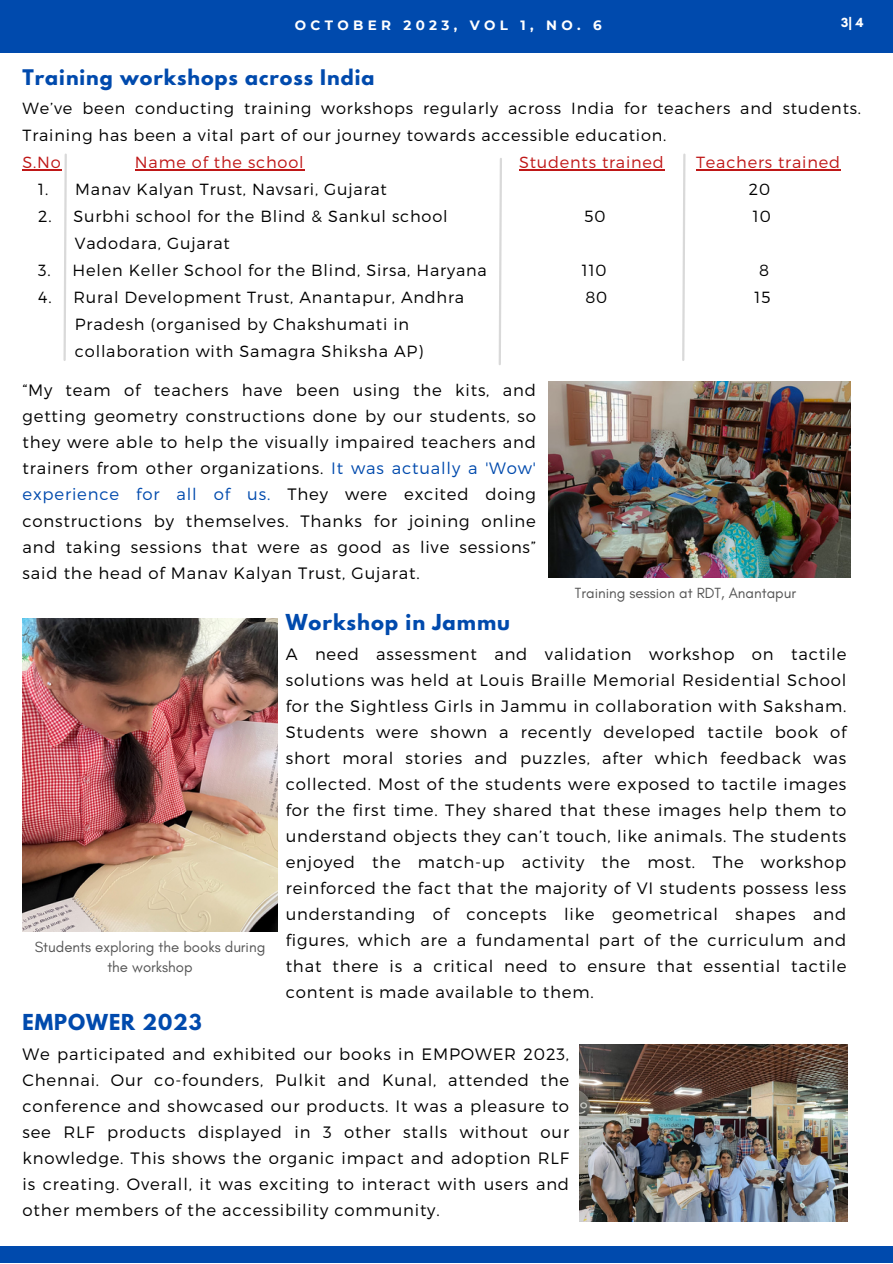
<style>
.page{position:relative;width:893px;height:1264px;background:#fff}
.page>*{position:absolute;margin:0;border:0;box-sizing:border-box;transform-origin:0 0}
.t1{font:700 19.5px "League Spartan";letter-spacing:.05em;color:#004aad}
.t2{font:700 19.05px "League Spartan";letter-spacing:.05em;color:#004aad}
.t3{font:300 16.5px/26px "Montserrat";letter-spacing:.05em;color:#000;text-align:justify}
.t4{font:300 16.2px/27px "Montserrat";letter-spacing:.05em;color:#000}
.t5{font:300 16.2px "Montserrat";letter-spacing:.05em;color:#bf1717}
.t6{font:15px/20.2px "Glacial Indifference";color:#545454;text-align:center}
.t7{font:700 13.5px "Montserrat";letter-spacing:.32em;color:#fff}
.t8{font:700 13.5px "Glacial Indifference";color:#fff}
.s1{color:#004aad}
</style>
<div class="page">
<div style="left:0;top:1246px;width:892px;height:16px;background:#004aad"></div>
<div style="left:0;top:0;width:892px;height:52px;background:#004aad"></div>
<img style="left:23px;top:619px;width:255px;height:312px">
<img style="left:579px;top:1044px;width:268px;height:177px">
<hr style="left:23px;top:169px;width:39px;height:1px;background:#bf1717">
<hr style="left:135px;top:169px;width:169px;height:1px;background:#bf1717">
<hr style="left:519px;top:169px;width:145px;height:1px;background:#bf1717">
<hr style="left:696px;top:169px;width:144px;height:1px;background:#bf1717">
<svg style="left:63px;top:153px;width:4px;height:208px"></svg>
<svg style="left:498px;top:158px;width:4px;height:207px"></svg>
<svg style="left:682px;top:153px;width:4px;height:208px"></svg>
<img style="left:548px;top:381px;width:302px;height:197px">
<p class="t8" style="left:841px;top:14px;width:24px">3| 4</p>
<p class="t7" style="left:295px;top:16px;width:308px">OCTOBER 2023, VOL 1, NO. 6</p>
<p class="t2" style="left:23px;top:68px;width:353px">Training workshops across India</p>
<p class="t4" style="left:23px;top:94px;width:840px">We’ve been conducting training workshops regularly across India for teachers and students.<br>Training has been a vital part of our journey towards accessible education.</p>
<p class="t5" style="left:23px;top:152px;width:40px">S.No</p>
<p class="t5" style="left:135px;top:152px;width:170px">Name of the school</p>
<p class="t5" style="left:519px;top:152px;width:146px">Students trained</p>
<p class="t5" style="left:696px;top:152px;width:145px">Teachers trained</p>
<p class="t4" style="left:38px;top:175px;width:350px">1. Manav Kalyan Trust, Navsari, Gujarat</p>
<p class="t4" style="left:748px;top:175px;width:23px">20</p>
<p class="t4" style="left:38px;top:202px;width:411px">2. Surbhi school for the Blind &amp; Sankul school</p>
<p class="t4" style="left:584px;top:202px;width:22px">50</p>
<p class="t4" style="left:752px;top:202px;width:19px">10</p>
<p class="t4" style="left:75px;top:229px;width:156px">Vadodara, Gujarat</p>
<p class="t4" style="left:38px;top:256px;width:450px">3. Helen Keller School for the Blind, Sirsa, Haryana</p>
<p class="t4" style="left:582px;top:256px;width:26px">110</p>
<p class="t4" style="left:759px;top:256px;width:11px">8</p>
<p class="t4" style="left:38px;top:283px;width:427px">4. Rural Development Trust, Anantapur, Andhra</p>
<p class="t4" style="left:585px;top:283px;width:23px">80</p>
<p class="t4" style="left:754px;top:283px;width:17px">15</p>
<p class="t4" style="left:75px;top:310px;width:350px">Pradesh (organised by Chakshumati in collaboration with Samagra Shiksha AP)</p>
<p class="t3" style="left:23px;top:376px;width:515px">“My team of teachers have been using the kits, and getting geometry constructions done by our students, so they were able to help the visually impaired teachers and trainers from other organizations. <span class="s1">It was actually a 'Wow' experience for all of us.</span> They were excited doing constructions by themselves. Thanks for joining online and taking sessions that were as good as live sessions” said the head of Manav Kalyan Trust, Gujarat.</p>
<p class="t6" style="left:575px;top:582px;width:223px">Training session at RDT, Anantapur</p>
<p class="t6" style="left:35px;top:936px;width:232px">Students exploring the books during the workshop</p>
<p class="t1" style="left:286px;top:612px;width:226px">Workshop in Jammu</p>
<p class="t3" style="left:286px;top:640px;width:562px">A need assessment and validation workshop on tactile solutions was held at Louis Braille Memorial Residential School for the Sightless Girls in Jammu in collaboration with Saksham.<br>Students were shown a recently developed tactile book of short moral stories and puzzles, after which feedback was collected. Most of the students were exposed to tactile images for the first time. They shared that these images help them to understand objects they can’t touch, like animals. The students enjoyed the match-up activity the most. The workshop reinforced the fact that the majority of VI students possess less understanding of concepts like geometrical shapes and figures, which are a fundamental part of the curriculum and that there is a critical need to ensure that essential tactile content is made available to them.</p>
<p class="t1" style="left:23px;top:1012px;width:181px">EMPOWER 2023</p>
<p class="t3" style="left:23px;top:1040px;width:548px">We participated and exhibited our books in EMPOWER 2023, Chennai. Our co-founders, Pulkit and Kunal, attended the conference and showcased our products. It was a pleasure to see RLF products displayed in 3 other stalls without our knowledge. This shows the organic impact and adoption RLF is creating. Overall, it was exciting to interact with users and other members of the accessibility community.</p>
</div>
